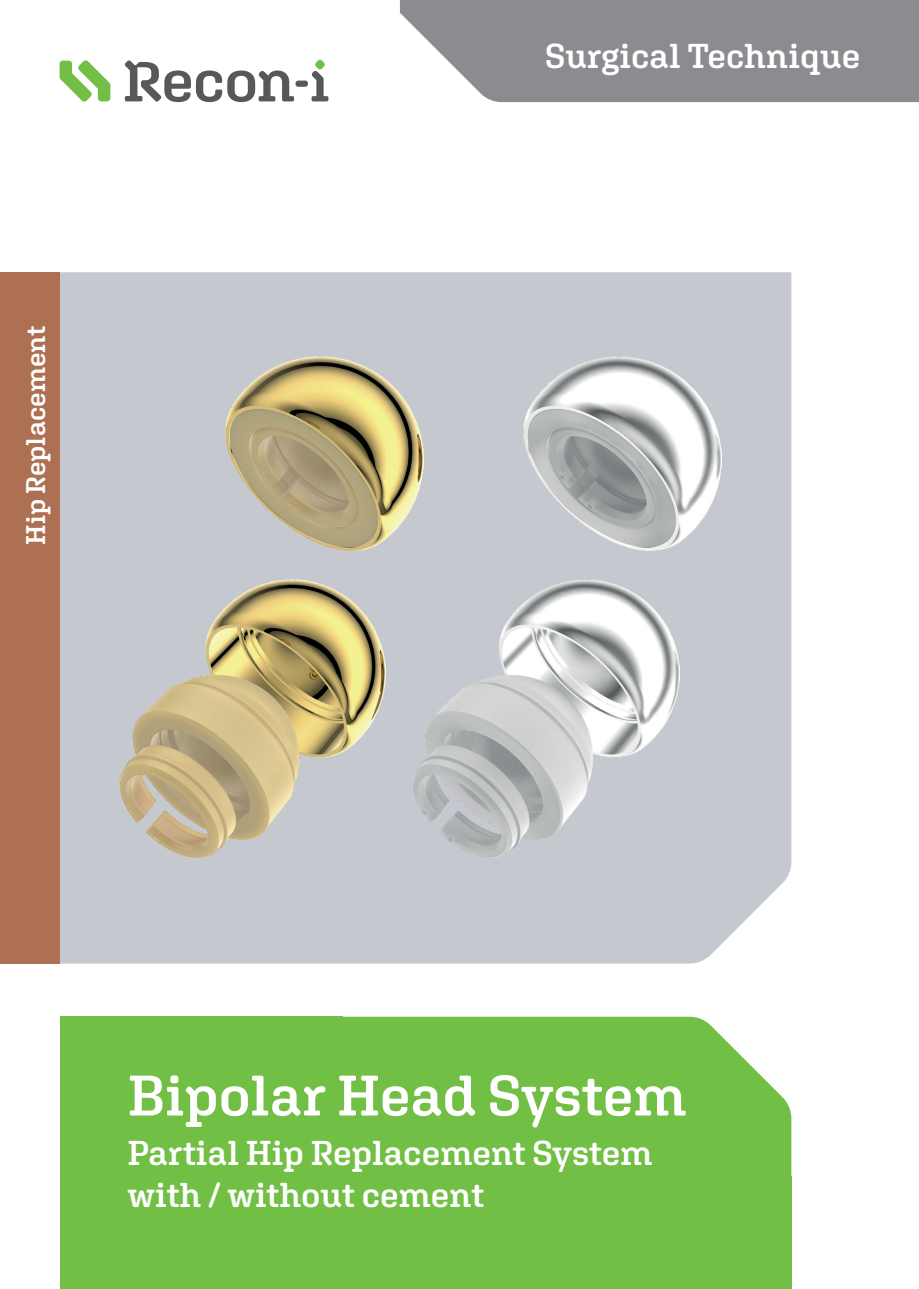
<style>
.page{position:relative;width:919px;height:1289px;background:#fff}
.page>*{position:absolute;margin:0;border:0;box-sizing:border-box;transform-origin:0 0}
.Title_-_headline_38p{font:600 57px "Aglet Slab";letter-spacing:-.005em;color:#fff}
.Title_-_subline_23pt{font:600 34.5px/41.4px "Aglet Slab";letter-spacing:-.005em;color:#fff}
.Title_-_joint_index{font:600 27px "Aglet Slab";letter-spacing:-.005em;color:#fff}
</style>
<div class="page">
<svg style="left:400px;top:0;width:518px;height:102px;background:#929497"></svg>
<div style="left:342px;top:1016px;width:449px;height:160px;background:#71bf44"></div>
<div style="left:264px;top:1176px;width:527px;height:112px;background:#71bf44"></div>
<svg style="left:60px;top:60px;width:268px;height:42px"></svg>
<div style="left:60px;top:1016px;width:282px;height:272px;background:#71bf44"></div>
<div style="left:60px;top:272px;width:731px;height:691px;background:#c5c9cf"></div>
<div style="left:0;top:272px;width:60px;height:691px;background:#ae7052"></div>
<img style="left:119px;top:579px;width:267px;height:278px">
<img style="left:225px;top:356px;width:198px;height:195px">
<img style="left:524px;top:356px;width:197px;height:195px">
<img style="left:412px;top:579px;width:267px;height:278px">
<p class="Title_-_joint_index" style="left:19px;top:544px;width:221px;rotate:-90deg">Hip Replacement</p>
<p class="Title_-_subline_23pt" style="left:545px;top:34px;width:317px">Surgical Technique</p>
<p class="Title_-_headline_38p" style="left:128px;top:1060px;width:561px">Bipolar Head System</p>
<p class="Title_-_subline_23pt" style="left:128px;top:1131px;width:527px">Partial Hip Replacement System with / without cement</p>
</div>
